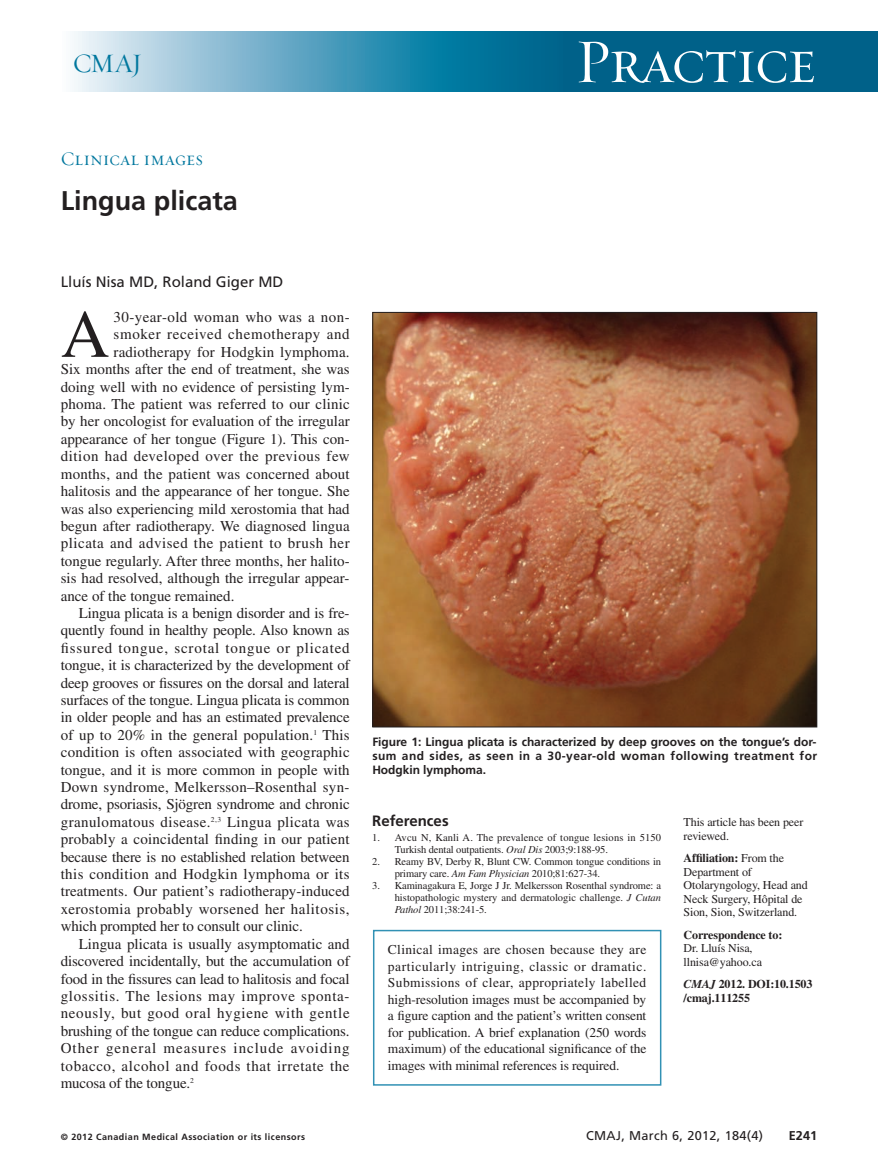
<style>
.page{position:relative;width:878px;height:1175px;background:#fff}
.page>*{position:absolute;margin:0;border:0;box-sizing:border-box;transform-origin:0 0}
.t1{font:67.5px "Times LT Std";color:#231f20}
.t2{font:63px "Requiem Display HTF Small Caps";letter-spacing:-.03em;color:#fff}
.t3{font:700 27px "Frutiger LT Std";color:#231f20}
.t4{font:27px "Requiem Display HTF Roman";color:#00779e}
.t5{font:19.5px "Requiem Display HTF Small Caps";color:#00779e}
.t6{font:15px "Times LT Std";color:#231f20}
.t7{font:15px "Times LT Std";letter-spacing:.025em;color:#231f20}
.t8{font:15px "Times LT Std";letter-spacing:.045em;color:#231f20}
.t9{font:15px "Times LT Std";letter-spacing:.035em;color:#231f20}
.t10{font:15px "Times LT Std";letter-spacing:.055em;color:#231f20}
.t11{font:15px "Times LT Std";letter-spacing:.04em;color:#231f20}
.t12{font:15px "Times LT Std";letter-spacing:.02em;color:#231f20}
.t13{font:15px "Times LT Std";letter-spacing:.065em;color:#231f20}
.t14{font:15px "Times LT Std";letter-spacing:.03em;color:#231f20}
.t15{font:15px "Frutiger LT Std";color:#231f20}
.t16{font:700 15px "Frutiger LT Std";color:#231f20}
.t17{font:13.5px/16.5px "Times LT Std";letter-spacing:-.01em;color:#231f20;text-align:justify}
.t18{font:12.75px "Frutiger LT Std";letter-spacing:.025em;color:#231f20}
.t19{font:700 12.75px "Frutiger LT Std";color:#231f20}
.t20{font:12px/13.5px "Times LT Std";letter-spacing:-.01em;color:#231f20}
.t21{font:700 12px/14.2px "Frutiger LT Std";letter-spacing:.035em;color:#231f20;text-align:justify}
.t22{font:700 12px/13.5px "Times LT Std";letter-spacing:-.01em;color:#231f20}
.t23{font:10.5px/12px "Times LT Std";letter-spacing:-.01em;color:#231f20}
.t24{font:10.5px/12px "Times LT Std";letter-spacing:.01em;color:#231f20}
.t25{font:700 9px "Frutiger LT Std";letter-spacing:.05em;color:#231f20}
.s1{font-style:italic}
.s2{font-weight:700}
</style>
<div class="page">
<div style="left:542px;top:32px;width:336px;height:60px;background:#006189"></div>
<svg style="left:74px;top:32px;width:468px;height:60px"></svg>
<img style="left:374px;top:314px;width:441px;height:411px">
<div style="left:373px;top:929px;width:288px;height:156px;border:2px solid #3191b4"></div>
<h3 class="t4" style="left:73px;top:47px;width:71px">CMAJ</h3>
<h2 class="t2" style="left:574px;top:23px;width:243px">Practice</h2>
<h3 class="t5" style="left:61px;top:147px;width:144px">Clinical images</h3>
<h3 class="t3" style="left:61px;top:190px;width:179px">Lingua plicata</h3>
<p class="t15" style="left:61px;top:276px;width:224px">Lluís Nisa MD, Roland Giger MD</p>
<h1 class="t1" style="left:61px;top:311px;width:50px">A</h1>
<p class="t14" style="left:113px;top:312px;width:238px">30-year-old woman who was a non-</p>
<p class="t8" style="left:113px;top:329px;width:238px">smoker received chemotherapy and</p>
<p class="t6" style="left:113px;top:346px;width:238px">radiotherapy for Hodgkin lymphoma.</p>
<p class="t6" style="left:61px;top:364px;width:290px">Six months after the end of treatment, she was</p>
<p class="t6" style="left:61px;top:381px;width:290px">doing well with no evidence of persisting lym-</p>
<p class="t6" style="left:61px;top:399px;width:290px">phoma. The patient was referred to our clinic</p>
<p class="t6" style="left:61px;top:416px;width:290px">by her oncologist for evaluation of the irregular</p>
<p class="t6" style="left:61px;top:433px;width:290px">appearance of her tongue (Figure 1). This con-</p>
<p class="t9" style="left:61px;top:451px;width:290px">dition had developed over the previous few</p>
<p class="t6" style="left:61px;top:468px;width:290px">months, and the patient was concerned about</p>
<p class="t6" style="left:61px;top:486px;width:290px">halitosis and the appearance of her tongue. She</p>
<p class="t6" style="left:61px;top:503px;width:290px">was also experiencing mild xerostomia that had</p>
<p class="t6" style="left:61px;top:520px;width:290px">begun after radiotherapy. We diagnosed lingua</p>
<p class="t9" style="left:61px;top:538px;width:290px">plicata and advised the patient to brush her</p>
<p class="t6" style="left:61px;top:555px;width:290px">tongue regularly. After three months, her halito-</p>
<p class="t6" style="left:61px;top:573px;width:290px">sis had resolved, although the irregular appear-</p>
<p class="t6" style="left:61px;top:590px;width:175px">ance of the tongue remained.</p>
<p class="t6" style="left:79px;top:607px;width:272px">Lingua plicata is a benign disorder and is fre-</p>
<p class="t6" style="left:61px;top:625px;width:290px">quently found in healthy people. Also known as</p>
<p class="t10" style="left:61px;top:642px;width:290px">fissured tongue, scrotal tongue or plicated</p>
<p class="t6" style="left:61px;top:660px;width:290px">tongue, it is characterized by the development of</p>
<p class="t6" style="left:61px;top:677px;width:290px">deep grooves or fissures on the dorsal and lateral</p>
<p class="t6" style="left:61px;top:694px;width:290px">surfaces of the tongue. Lingua plicata is common</p>
<p class="t6" style="left:61px;top:712px;width:290px">in older people and has an estimated prevalence</p>
<p class="t6" style="left:61px;top:729px;width:290px">of up to 20% in the general population.<sup>1</sup> This</p>
<p class="t6" style="left:61px;top:747px;width:290px">condition is often associated with geographic</p>
<p class="t6" style="left:61px;top:764px;width:290px">tongue, and it is more common in people with</p>
<p class="t12" style="left:61px;top:781px;width:290px">Down syndrome, Melkersson–Rosenthal syn-</p>
<p class="t6" style="left:61px;top:799px;width:290px">drome, psoriasis, Sjögren syndrome and chronic</p>
<p class="t7" style="left:61px;top:816px;width:290px">granulomatous disease.<sup>2,3</sup> Lingua plicata was</p>
<p class="t6" style="left:61px;top:834px;width:290px">probably a coincidental finding in our patient</p>
<p class="t6" style="left:61px;top:851px;width:290px">because there is no established relation between</p>
<p class="t7" style="left:61px;top:868px;width:290px">this condition and Hodgkin lymphoma or its</p>
<p class="t6" style="left:61px;top:886px;width:290px">treatments. Our patient’s radiotherapy-induced</p>
<p class="t7" style="left:61px;top:903px;width:290px">xerostomia probably worsened her halitosis,</p>
<p class="t6" style="left:61px;top:921px;width:243px">which prompted her to consult our clinic.</p>
<p class="t6" style="left:79px;top:938px;width:272px">Lingua plicata is usually asymptomatic and</p>
<p class="t6" style="left:61px;top:955px;width:290px">discovered incidentally, but the accumulation of</p>
<p class="t6" style="left:61px;top:973px;width:290px">food in the fissures can lead to halitosis and focal</p>
<p class="t8" style="left:61px;top:990px;width:290px">glossitis. The lesions may improve sponta-</p>
<p class="t8" style="left:61px;top:1008px;width:290px">neously, but good oral hygiene with gentle</p>
<p class="t6" style="left:61px;top:1025px;width:290px">brushing of the tongue can reduce complications.</p>
<p class="t13" style="left:61px;top:1042px;width:290px">Other general measures include avoiding</p>
<p class="t11" style="left:61px;top:1060px;width:290px">tobacco, alcohol and foods that irretate the</p>
<p class="t6" style="left:61px;top:1077px;width:135px">mucosa of the tongue.<sup>2</sup></p>
<p class="t21" style="left:372px;top:735px;width:446px">Figure 1: Lingua plicata is characterized by deep grooves on the tongue’s dor&shy;sum and sides, as seen in a 30-year-old woman following treatment for Hodgkin lymphoma.</p>
<p class="t16" style="left:372px;top:815px;width:78px">References</p>
<p class="t24" style="left:395px;top:832px;width:268px;text-indent:-23px">1. Avcu N, Kanli A. The prevalence of tongue lesions in 5150<br>Turkish dental outpatients. <span class="s1">Oral Dis</span> 2003;9:188-95.</p>
<p class="t23" style="left:394px;top:856px;width:268px;text-indent:-22px">2. Reamy BV, Derby R, Blunt CW. Common tongue conditions in primary care. <span class="s1">Am Fam Physician</span> 2010;81:627-34.</p>
<p class="t23" style="left:395px;top:880px;width:268px;text-align:justify;text-indent:-23px">3. Kaminagakura E, Jorge J Jr. Melkersson Rosenthal syndrome: a histopathologic mystery and dermatologic challenge. <span class="s1">J Cutan Pathol</span> 2011;38:241-5.</p>
<p class="t17" style="left:388px;top:942px;width:260px">Clinical images are chosen because they are particularly intriguing, classic or dramatic.<br>Submissions of clear, appropriately labelled high-resolution images must be accompanied by a figure caption and the patient’s written consent for publication. A brief explanation (250 words maximum) of the educational significance of the images with minimal references is required.</p>
<p class="t20" style="left:683px;top:816px;width:121px">This article has been peer reviewed.</p>
<p class="t20" style="left:683px;top:852px;width:126px"><span class="s2">Affiliation:</span> From the<br>Department of<br>Otolaryngology, Head and<br>Neck Surgery, Hôpital de<br>Sion, Sion, Switzerland.</p>
<p class="t22" style="left:683px;top:929px;width:100px">Correspondence to:</p>
<p class="t20" style="left:683px;top:942px;width:80px">Dr. Lluís Nisa, llnisa@yahoo.ca</p>
<p class="t22" style="left:683px;top:978px;width:130px"><span class="s1">CMAJ</span> 2012. DOI:10.1503 /cmaj.111255</p>
<p class="t25" style="left:61px;top:1132px;width:246px">© 2012 Canadian Medical Association or its licensors</p>
<p class="t18" style="left:586px;top:1130px;width:178px">CMAJ, March 6, 2012, 184(4)</p>
<p class="t19" style="left:788px;top:1130px;width:30px">E241</p>
</div>
